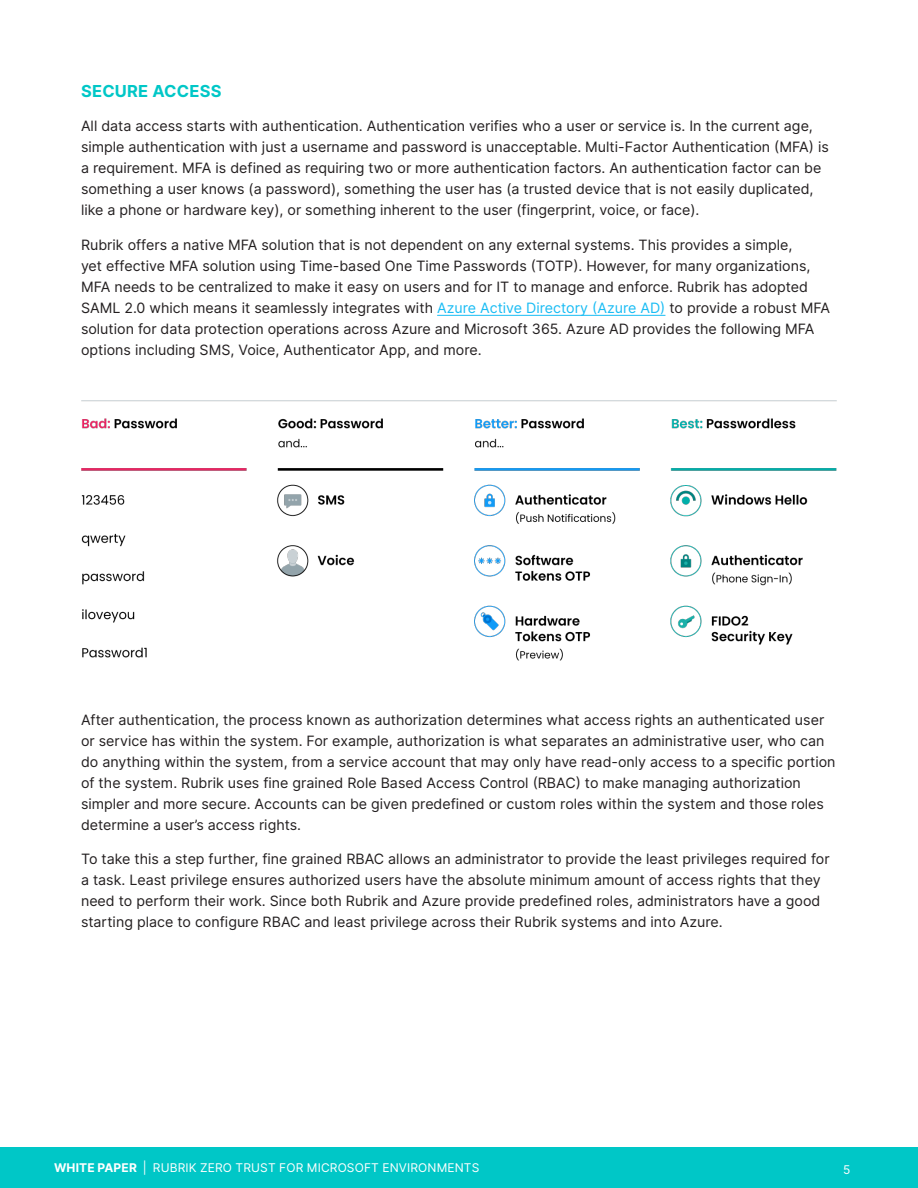
<style>
.page{position:relative;width:918px;height:1188px;background:#fff}
.page>*{position:absolute;margin:0;border:0;box-sizing:border-box;transform-origin:0 0}
.t1{font:700 16.5px "Inter";letter-spacing:.01em;color:#00c7c7}
.txt{font:14.25px/21px "Inter";color:#231f20}
.t2{font:12px "Inter";letter-spacing:.01em;color:#fff}
.s1{color:#19bcf4}
.s2{font-weight:700}
</style>
<div class="page">
<div style="left:0;top:1148px;width:918px;height:40px;background:#00c7c7"></div>
<hr style="left:437px;top:315px;width:228px;height:1px;background:#19bcf4">
<img style="left:81px;top:400px;width:756px;height:261px">
<h1 class="t1" style="left:81px;top:79px;width:142px">SECURE ACCESS</h1>
<p class="txt" style="left:81px;top:115px;width:749px">All data access starts with authentication. Authentication verifies who a user or service is. I n the current age, simple authentication with just a username and password is unacceptable. Multi-Factor Authentication (MFA) is a requirement. MFA is defined as requiring two or more authentication factors. An authentication factor can be something a user knows (a password), something the user has (a trusted device that is not easily duplicated, like a phone or hardware key), or something inherent to the user (fingerprint, voice, or face).</p>
<p class="txt" style="left:81px;top:234px;width:751px">Rubrik offers a native MFA solution that is not dependent on any external systems. This provides a simple,<br>yet effective MFA solution using Time-based One Time Passwords (TOTP). However, for many organizations, MFA needs to be centralized to make it easy on users and for IT to manage and enforce. Rubrik has adopted SAML 2.0 which means it seamlessly integrates with <span class="s1">Azure Active Directory (Azure AD)</span> to provide a robust MFA solution for data protection operations across Azure and Microsoft 365. Azure AD provides the following MFA options including SMS, Voice, Authenticator App, and more.</p>
<p class="txt" style="left:81px;top:709px;width:756px">After authentication, the process known as authorization determines what access rights an authenticated user or service has within the system. For example, authorization is what separates an administrative user, who can do anything within the system, from a service account that may only have read-only access to a specific portion of the system. Rubrik uses fine grained Role Based Access Control (RBAC) to make managing authorization simpler and more secure. Accounts can be given predefined or custom roles within the system and those roles determine a user’s access rights.</p>
<p class="txt" style="left:81px;top:848px;width:750px">To take this a step further, fine grained RBAC allows an administrator to provide the least privileges required for a task. Least privilege ensures authorized users have the absolute minimum amount of access rights that they need to perform their work. Since both Rubrik and Azure provide predefined roles, administrators have a good starting place to configure RBAC and least privilege across their Rubrik systems and into Azure.</p>
<p class="t2" style="left:54px;top:1159px;width:427px"><span class="s2">WHITE PAPER</span> | Rubrik Zero Trust for Microsoft Environm ents</p>
<p class="t2" style="left:843px;top:1160px;width:9px">5</p>
</div>
